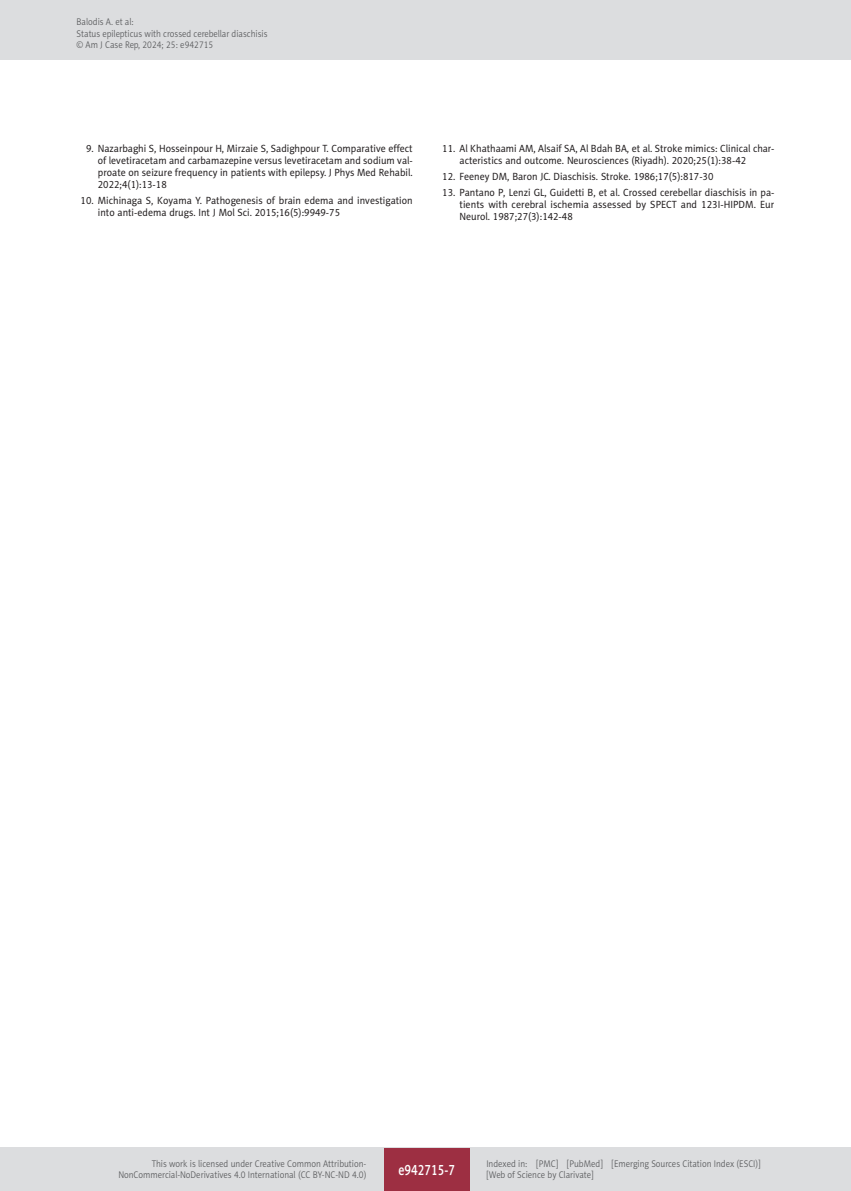
<style>
.page{position:relative;width:851px;height:1191px;background:#fff}
.page>*{position:absolute;margin:0;border:0;box-sizing:border-box;transform-origin:0 0}
.t1{font:15px "Naomi Sans EFN Medium";color:#fff;scale:.8 1}
.AJCR_Referencje_punkt{font:10.5px/12px "Naomi Sans EFN";color:#231f20;text-align:justify;scale:.95 1}
.t2{font:9.75px/11.2px "Naomi Sans EFN Light";color:#57585a;scale:.9 1}
</style>
<div class="page">
<div style="left:0;top:0;width:850px;height:60px;background:#dcdddf"></div>
<div style="left:0;top:1148px;width:850px;height:43px;background:#dcdddf"></div>
<div style="left:384px;top:1147px;width:85px;height:43px;background:#9d2f42"></div>
<p class="t2" style="left:77px;top:16px;width:213px">Balodis A. et al:<br>Status epilepticus with crossed cerebellar diaschisis © Am J Case Rep, 2024; 25: e942715</p>
<p class="AJCR_Referencje_punkt" style="left:98px;top:142px;width:333px;text-indent:-12px">9. Nazarbaghi S, Hosseinpour H, Mirzaie S, Sadighpour T. Comparative effect of levetiracetam and carbamazepine versus levetiracetam and sodium val&shy;proate on seizure frequency in patients with epilepsy. J Phys Med Rehabil.<br>2022;4(1):13-18</p>
<p class="AJCR_Referencje_punkt" style="left:98px;top:195px;width:333px;text-indent:-17px">10. Michinaga S, Koyama Y. Pathogenesis of brain edema and investigation into anti-edema drugs. Int J Mol Sci. 2015;16(5):9949-75</p>
<p class="AJCR_Referencje_punkt" style="left:459px;top:142px;width:333px;text-indent:-17px">11. Al Khathaami AM, Alsaif SA, Al Bdah BA, et al. Stroke mimics: Clinical char&shy;acteristics and outcome. Neurosciences (Riyadh). 2020;25(1):38-42</p>
<p class="AJCR_Referencje_punkt" style="left:442px;top:171px;width:287px">12. Feeney DM, Baron JC. Diaschisis. Stroke. 1986;17(5):817-30</p>
<p class="AJCR_Referencje_punkt" style="left:459px;top:187px;width:333px;text-indent:-17px">13. Pantano P, Lenzi GL, Guidetti B, et al. Crossed cerebellar diaschisis in pa&shy;tients with cerebral ischemia assessed by SPECT and 123I-HIPDM. Eur Neurol. 1987;27(3):142-48</p>
<p class="t2" style="left:118px;top:1158px;width:277px;text-align:right">This work is licensed under Creative Common Attribution-<br>NonCommercial-NoDerivatives 4.0 International (CC BY-NC-ND 4.0)</p>
<h1 class="t1" style="left:398px;top:1160px;width:72px">e942715-7</h1>
<p class="t2" style="left:486px;top:1158px;width:306px">Indexed in: [PMC] [PubMed] [Emerging Sources Citation Index (ESCI)] [Web of Science by Clarivate]</p>
</div>
